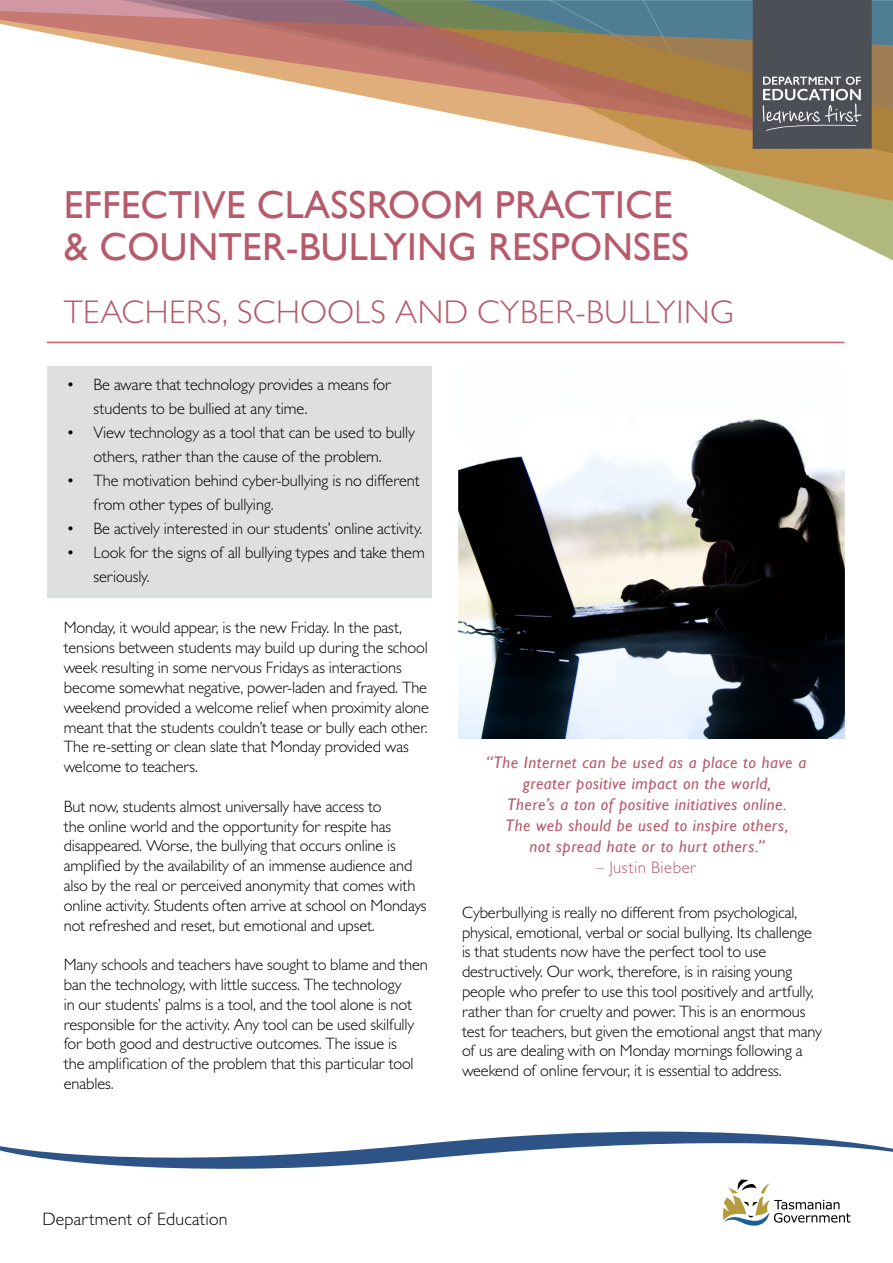
<style>
.page{position:relative;width:893px;height:1263px;background:#fff}
.page>*{position:absolute;margin:0;border:0;box-sizing:border-box;transform-origin:0 0}
.t1{font:39px "Gill Sans";letter-spacing:.005em;color:#b75a6b}
.t2{font:300 33px "Gill Sans MT Std";letter-spacing:.02em;color:#b75a6b}
.t3{font:300 18px "Gill Sans MT Std";letter-spacing:.01em;color:#000001}
.t4{font:italic 16.8px/21px "Gill Sans";letter-spacing:.03em;color:#b75a6b;text-align:center}
.t5{font:300 16.8px "Gill Sans MT Std";letter-spacing:.03em;color:#b75a6b}
.t6{font:300 16.5px/19.8px "Gill Sans MT Std";letter-spacing:-.01em;color:#000001}
</style>
<div class="page">
<div style="left:48px;top:367px;width:384px;height:231px;background:#dde0df"></div>
<img style="left:459px;top:419px;width:385px;height:320px">
<hr style="left:47px;top:342px;width:797px;height:1px;background:#d05e70">
<svg style="left:0;top:1131px;width:893px;height:95px"></svg>
<svg style="left:778px;top:0;width:115px;height:261px"></svg>
<svg style="left:606px;top:11px;width:287px;height:192px"></svg>
<svg style="left:0;top:0;width:753px;height:144px"></svg>
<svg style="left:753px;top:0;width:119px;height:149px;background:#595b62"></svg>
<p class="t1" style="left:64px;top:182px;width:610px">EFFECTIVE CLASSROOM PRACTICE</p>
<p class="t1" style="left:64px;top:224px;width:627px">&amp; COUNTER-BULLYING RESPONSES</p>
<p class="t2" style="left:64px;top:292px;width:671px">TEACHERS, SCHOOLS AND CYBER-BULLYING</p>
<p class="t6" style="left:94px;top:373px;width:299px;line-height:24px;text-indent:-27px">• Be aware that technology provides a means for students to be bullied at any time.</p>
<p class="t6" style="left:67px;top:421px;width:350px;line-height:24px;text-align:center">• View technology as a tool that can be used to bully others, rather than the cause of the problem.</p>
<p class="t6" style="left:94px;top:469px;width:328px;line-height:24px;text-indent:-27px">• The motivation behind cyber-bullying is no different from other types of bullying.</p>
<p class="t6" style="left:67px;top:519px;width:357px">• Be actively interested in our students’ online activity.</p>
<p class="t6" style="left:94px;top:541px;width:333px;line-height:24px;text-indent:-27px">• Look for the signs of all bullying types and take them seriously.</p>
<p class="t6" style="left:64px;top:618px;width:367px">Monday, it would appear, is the new Friday. In the past, tensions between students may build up during the school week resulting in some nervous Fridays as interactions become somewhat negative, power-laden and frayed. The weekend provided a welcome relief when proximity alone meant that the students couldn’t tease or bully each other.<br>The re-setting or clean slate that Monday provided was welcome to teachers.</p>
<p class="t6" style="left:64px;top:796px;width:364px">But now, students almost universally have access to<br>the online world and the opportunity for respite has disappeared. Worse, the bullying that occurs online is amplified by the availability of an immense audience and also by the real or perceived anonymity that comes with online activity. Students often arrive at school on Mondays not refreshed and reset, but emotional and upset.</p>
<p class="t6" style="left:64px;top:954px;width:366px">Many schools and teachers have sought to blame and then ban the technology, with little success. The technology<br>in our students’ palms is a tool, and the tool alone is not responsible for the activity. Any tool can be used skilfully for both good and destructive outcomes. The issue is<br>the amplification of the problem that this particular tool enables.</p>
<p class="t4" style="left:486px;top:752px;width:322px">“The Internet can be used as a place to have a greater positive impact on the world,</p>
<p class="t4" style="left:507px;top:794px;width:281px">There’s a ton of positive initiatives online.</p>
<p class="t4" style="left:506px;top:815px;width:284px">The web should be used to inspire others,</p>
<p class="t4" style="left:529px;top:836px;width:237px">not spread hate or to hurt others.”</p>
<p class="t5" style="left:596px;top:857px;width:102px">– Justin Bieber</p>
<p class="t6" style="left:462px;top:902px;width:362px">Cyberbullying is really no different from psychological, physical, emotional, verbal or social bullying. Its challenge is that students now have the perfect tool to use destructively. Our work, therefore, is in raising young people who prefer to use this tool positively and artfully, rather than for cruelty and power. This is an enormous test for teachers, but given the emotional angst that many of us are dealing with on Monday mornings following a weekend of online fervour, it is essential to address.</p>
<p class="t3" style="left:43px;top:1208px;width:187px">Department of Education</p>
</div>
